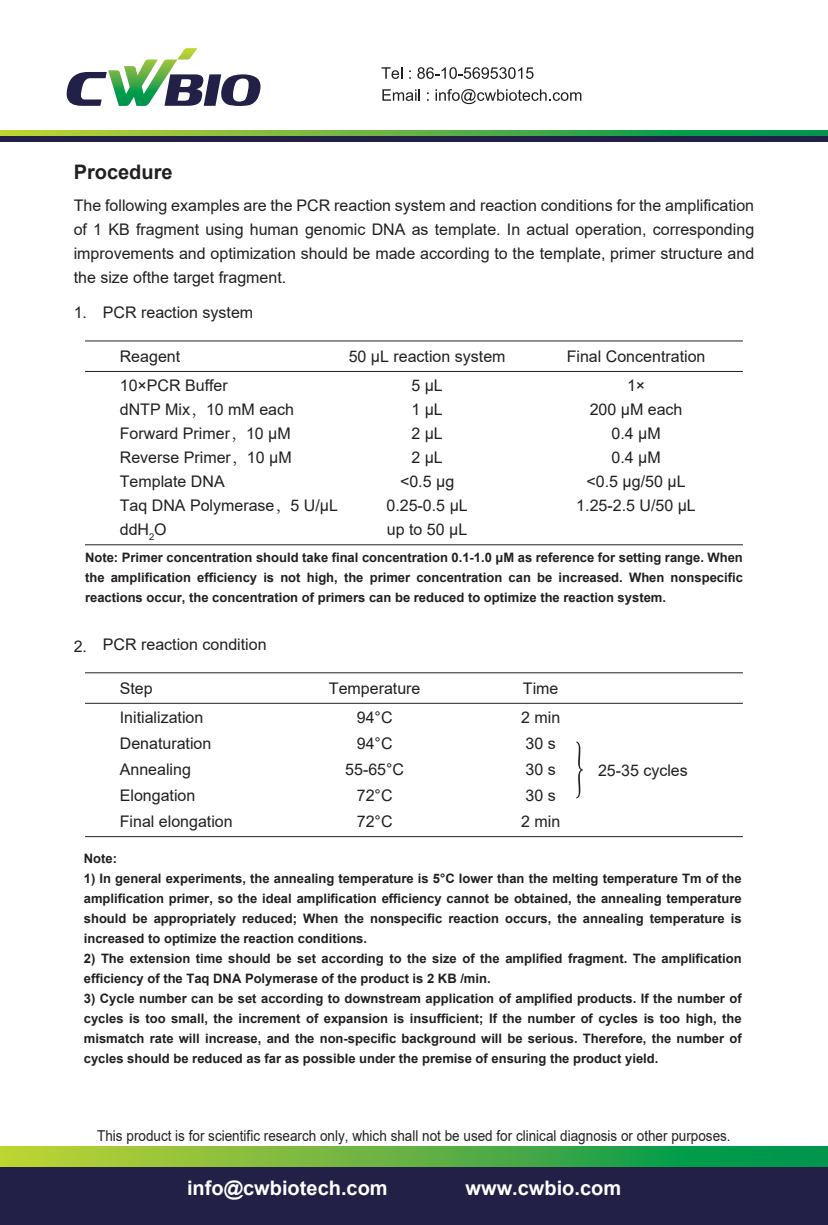
<style>
.page{position:relative;width:828px;height:1225px;background:#fff}
.page>*{position:absolute;margin:0;border:0;box-sizing:border-box;transform-origin:0 0}
.t1{font:700 20px "Arial";color:#fff}
.t2{font:700 20px "Arial";color:#231f20}
.t3{font:16px/24px "Arial";color:#231f20}
.t4{font:15px "Arial";color:#231f20;scale:.9 1}
.t5{font:700 13px/20px "Arial";color:#231f20;text-align:justify}
.s1{font-family:"Adobe Song Std";font-weight:300}
</style>
<div class="page">
<div style="left:0;top:1165px;width:828px;height:60px;background:#232047"></div>
<svg style="left:0;top:1146px;width:828px;height:21px"></svg>
<svg style="left:0;top:130px;width:828px;height:6px"></svg>
<div style="left:0;top:136px;width:828px;height:6px;background:#232047"></div>
<svg style="left:66px;top:48px;width:195px;height:58px"></svg>
<svg style="left:381px;top:67px;width:21px;height:12px"></svg>
<svg style="left:417px;top:67px;width:116px;height:12px"></svg>
<svg style="left:382px;top:89px;width:38px;height:12px"></svg>
<svg style="left:435px;top:89px;width:146px;height:15px"></svg>
<hr style="left:85px;top:340px;width:658px;height:1px;background:#231f20">
<hr style="left:85px;top:371px;width:658px;height:1px;background:#231f20">
<hr style="left:85px;top:544px;width:658px;height:1px;background:#231f20">
<hr style="left:85px;top:672px;width:658px;height:1px;background:#231f20">
<hr style="left:85px;top:703px;width:658px;height:1px;background:#231f20">
<hr style="left:85px;top:836px;width:658px;height:1px;background:#231f20">
<svg style="left:576px;top:741px;width:7px;height:57px"></svg>
<h1 class="t2" style="left:74px;top:158px;width:100px">Procedure</h1>
<p class="t3" style="left:74px;top:193px;width:682px;text-align:justify">The following examples are the PCR reaction system and reaction conditions for the amplification of 1 KB fragment using human genomic DNA as template. In actual operation, corresponding improvements and optimization should be made according to the template, primer structure and the size ofthe target fragment.</p>
<p class="t3" style="left:74px;top:301px;width:181px">1. PCR reaction system</p>
<p class="t3" style="left:120px;top:341px;width:110px;line-height:29.2px">Reagent<br>10×PCR Buffer</p>
<p class="t3" style="left:120px;top:397px;width:220px">dNTP Mix<span class="s1">，</span>10 mM each<br>Forward Primer<span class="s1">，</span>10 μM<br>Reverse Primer<span class="s1">，</span>10 μM<br>Template DNA<br>Taq DNA Polymerase<span class="s1">，</span>5 U/μL ddH<sub>2</sub>O</p>
<p class="t3" style="left:349px;top:341px;width:158px;line-height:29.2px;text-align:center">50 μL reaction system<br>5 μL</p>
<p class="t3" style="left:386px;top:397px;width:83px;text-align:center">1 μL<br>2 μL<br>2 μL<br>&lt;0.5 μg<br>0.25-0.5 μL up to 50 μL</p>
<p class="t3" style="left:567px;top:341px;width:140px;line-height:29.2px;text-align:center">Final Concentration<br>1×</p>
<p class="t3" style="left:576px;top:397px;width:121px;text-align:center">200 μM each<br>0.4 μM<br>0.4 μM<br>&lt;0.5 μg/50 μL<br>1.25-2.5 U/50 μL</p>
<p class="t5" style="left:85px;top:548px;width:659px">Note: Primer concentration should take final concentration 0.1-1.0 μM as reference for setting range. When the amplification efficiency is not high, the primer concentration can be increased. When nonspecific reactions occur, the concentration of primers can be reduced to optimize the reaction system.</p>
<p class="t3" style="left:74px;top:632px;width:194px">2. PCR reaction condition</p>
<p class="t3" style="left:120px;top:673px;width:85px;line-height:29.2px">Step<br>Initialization</p>
<p class="t3" style="left:120px;top:730px;width:114px;line-height:26px">Denaturation<br>Annealing<br>Elongation<br>Final elongation</p>
<p class="t3" style="left:329px;top:673px;width:93px;line-height:29.2px;text-align:center">Temperature<br>94°C</p>
<p class="t3" style="left:345px;top:730px;width:60px;line-height:26px;text-align:center">94°C<br>55-65°C<br>72°C<br>72°C</p>
<p class="t3" style="left:521px;top:673px;width:41px;line-height:29.2px">Time<br>2 min</p>
<p class="t3" style="left:521px;top:730px;width:41px;line-height:26px">30 s<br>30 s<br>30 s<br>2 min</p>
<p class="t3" style="left:598px;top:758px;width:91px">25-35 cycles</p>
<p class="t5" style="left:84px;top:848px;width:35px">Note:</p>
<p class="t5" style="left:84px;top:868px;width:659px">1) In general experiments, the annealing temperature is 5°C lower than the melting temperature Tm of the amplification primer, so the ideal amplification efficiency cannot be obtained, the annealing temperature should be appropriately reduced; When the nonspecific reaction occurs, the annealing temperature is increased to optimize the reaction conditions.</p>
<p class="t5" style="left:84px;top:948px;width:659px">2) The extension time should be set according to the size of the amplified fragment. The amplification efficiency of the Taq DNA Polymerase of the product is 2 KB /min.</p>
<p class="t5" style="left:84px;top:988px;width:659px">3) Cycle number can be set according to downstream application of amplified products. If the number of cycles is too small, the increment of expansion is insufficient; If the number of cycles is too high, the mismatch rate will increase, and the non-specific background will be serious. Therefore, the number of cycles should be reduced as far as possible under the premise of ensuring the product yield.</p>
<p class="t4" style="left:97px;top:1125px;width:705px">This product is for scientific research only, which shall not be used for clinical diagnosis or other purposes.</p>
<h1 class="t1" style="left:187px;top:1174px;width:202px">info@cwbiotech.com</h1>
<h1 class="t1" style="left:465px;top:1174px;width:157px">www.cwbio.com</h1>
</div>
